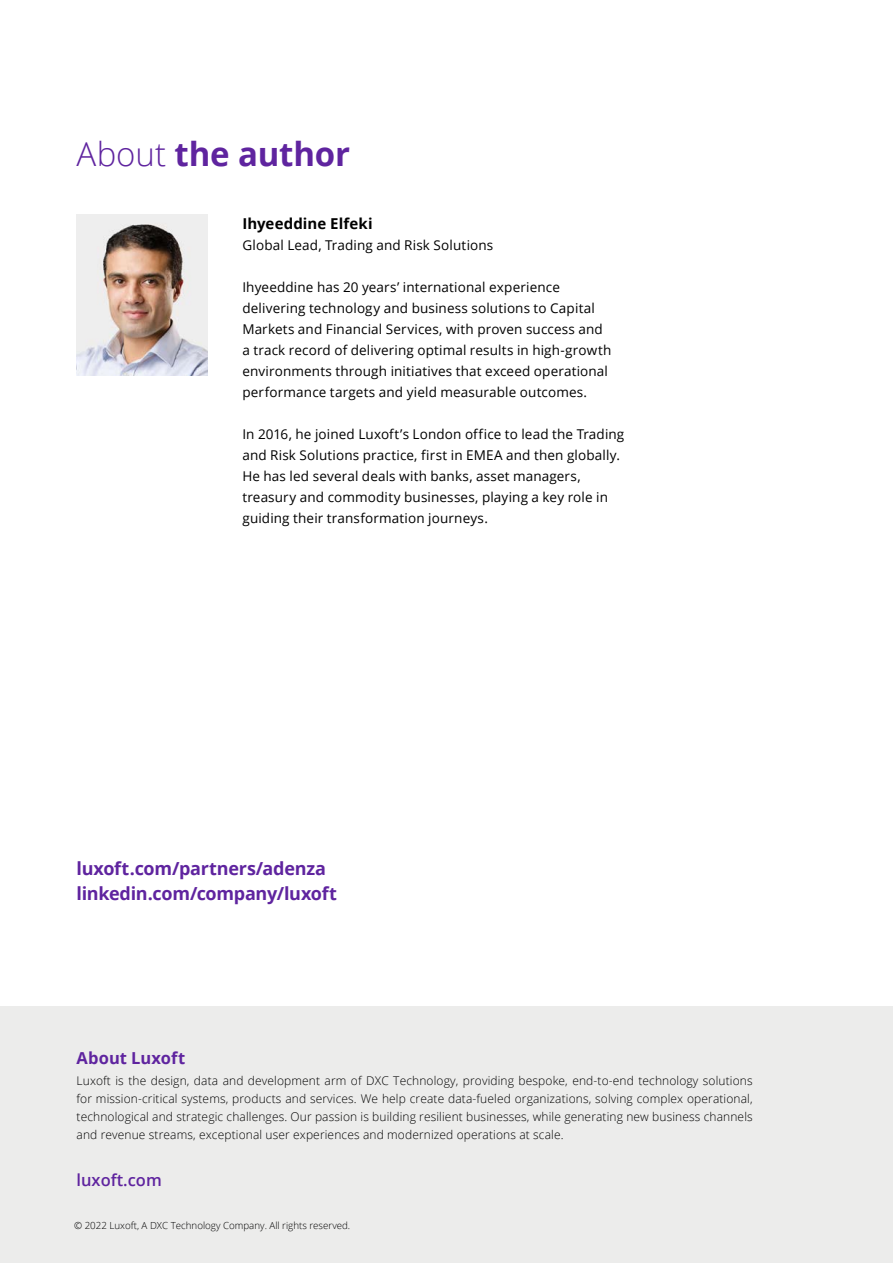
<style>
.page{position:relative;width:893px;height:1263px;background:#fff}
.page>*{position:absolute;margin:0;border:0;box-sizing:border-box;transform-origin:0 0}
.t1{font:700 33px "Open Sans";letter-spacing:-.005em;color:#5f249f}
.t2{font:700 18px/25.5px "Open Sans";letter-spacing:-.015em;color:#5f249f}
.t3{font:700 16.5px "Open Sans";color:#5f249f}
.t4{font:600 16.5px "Open Sans";color:#5f249f}
.t5{font:700 15px "Open Sans";letter-spacing:.01em;color:#000}
.t6{font:13.5px/21px "Open Sans";letter-spacing:.01em;color:#000}
.t7{font:300 12px/18px "Open Sans";letter-spacing:.01em;color:#000;text-align:justify}
.t8{font:300 9.75px "Open Sans";color:#000}
.s1{font-weight:300}
</style>
<div class="page">
<div style="left:0;top:1006px;width:893px;height:257px;background:#ececeb"></div>
<img style="left:77px;top:215px;width:131px;height:161px">
<h1 class="t1" style="left:77px;top:130px;width:275px"><span class="s1">About</span> the author</h1>
<p class="t5" style="left:242px;top:213px;width:132px">Ihyeeddine Elfeki</p>
<p class="t6" style="left:242px;top:234px;width:252px">Global Lead, Trading and Risk Solutions</p>
<p class="t6" style="left:242px;top:276px;width:370px">Ihyeeddine has 20 years’ international experience delivering technology and business solutions to Capital Markets and Financial Services, with proven success and a track record of delivering optimal results in high-growth environments through initiatives that exceed operational performance targets and yield measurable outcomes.</p>
<p class="t6" style="left:242px;top:423px;width:383px">In 2016, he joined Luxoft’s London office to lead the Trading and Risk Solutions practice, first in EMEA and then globally.<br>He has led several deals with banks, asset managers, treasury and commodity businesses, playing a key role in guiding their transformation journeys.</p>
<h2 class="t2" style="left:77px;top:855px;width:262px">luxoft.com/partners/adenza linkedin.com/company/luxoft</h2>
<p class="t3" style="left:77px;top:1047px;width:110px">About Luxoft</p>
<p class="t7" style="left:77px;top:1071px;width:678px">Luxoft is the design, data and development arm of DXC Technology, providing bespoke, end-to-end technology solutions for mission-critical systems, products and services. We help create data-fueled organizations, solving complex operational, technological and strategic challenges. Our passion is building resilient businesses, while generating new business channels and revenue streams, exceptional user experiences and modernized operations at scale.</p>
<p class="t4" style="left:77px;top:1169px;width:87px">luxoft.com</p>
<p class="t8" style="left:74px;top:1218px;width:278px">© 2022 Luxoft, A DXC Technology Company. All rights reserved.</p>
</div>
